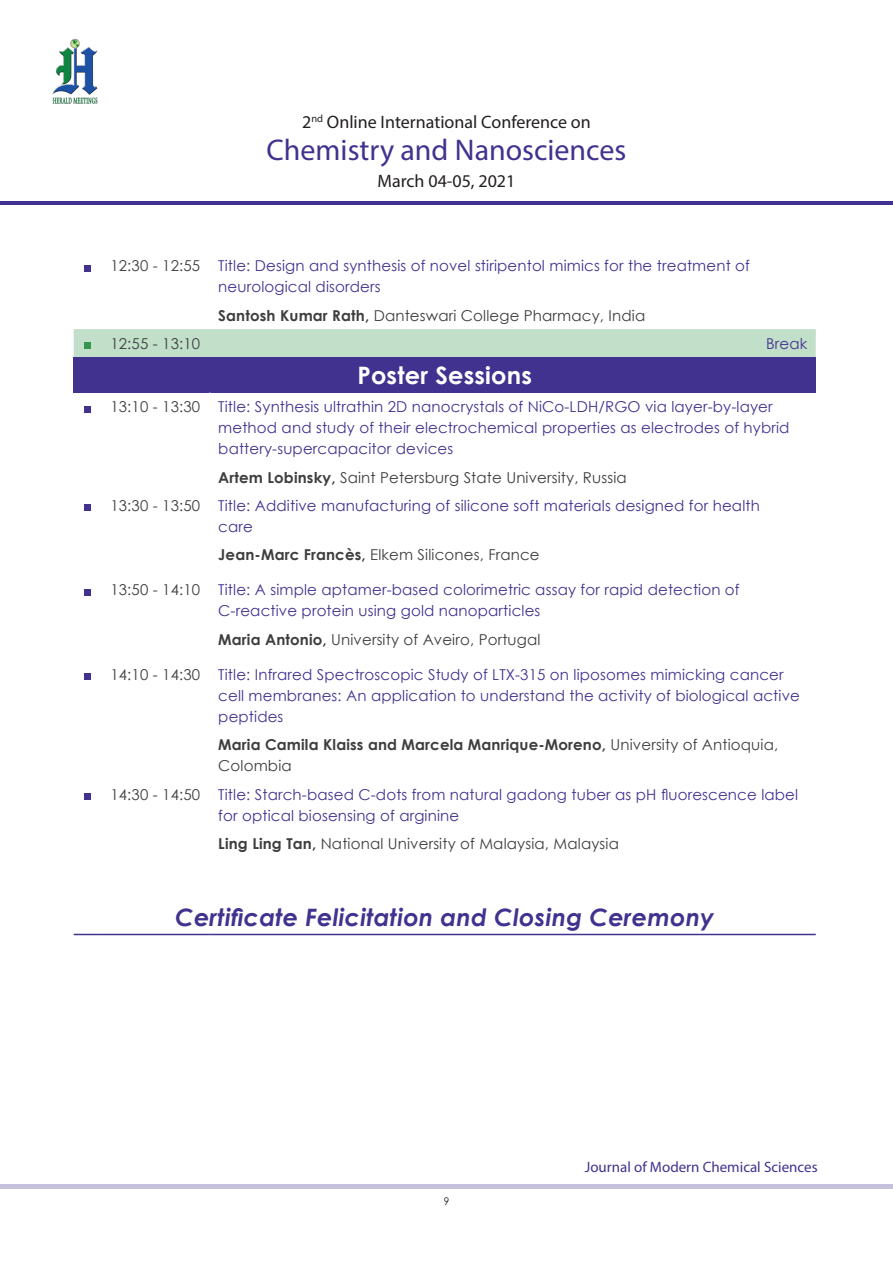
<style>
.page{position:relative;width:893px;height:1263px;background:#fff}
.page>*{position:absolute;margin:0;border:0;box-sizing:border-box;transform-origin:0 0}
.t1{font:30px "Myriad Pro";color:#42328f}
.t2{font:italic 700 24px "Century Gothic";letter-spacing:.01em;color:#42328f}
.t3{font:700 24px "Century Gothic";letter-spacing:.01em;color:#fff}
.t4{font:18px "Myriad Pro";color:#231f20}
.t5{font:15px/21px "Century Gothic";letter-spacing:.01em;color:#42328f}
.t6{font:15px "Century Gothic";letter-spacing:.01em;color:#3e3e3f}
.t7{font:700 15px/21px "Century Gothic";letter-spacing:.01em;color:#3e3e3f}
.t8{font:15px "Myriad Pro";color:#42328f}
.t9{font:10.5px "Century Gothic";color:#231f20;scale:.95 1}
.s1{font-weight:700}
.s2{font-weight:400}
</style>
<div class="page">
<hr style="left:0;top:202px;width:893px;height:3px;background:#42328f">
<img style="left:52px;top:38px;width:46px;height:66px">
<div style="left:74px;top:357px;width:742px;height:36px;background:#42328f"></div>
<svg style="left:74px;top:934px;width:28px;height:1px"></svg>
<hr style="left:102px;top:934px;width:108px;height:1px;background:#42328f">
<hr style="left:210px;top:934px;width:606px;height:1px;background:#42328f">
<svg style="left:85px;top:265px;width:6px;height:6px"></svg>
<div style="left:74px;top:329px;width:742px;height:28px;background:#c2dfca"></div>
<svg style="left:85px;top:406px;width:6px;height:6px"></svg>
<svg style="left:85px;top:505px;width:6px;height:6px"></svg>
<svg style="left:85px;top:589px;width:6px;height:6px"></svg>
<svg style="left:85px;top:674px;width:6px;height:6px"></svg>
<svg style="left:85px;top:793px;width:6px;height:6px"></svg>
<hr style="left:0;top:1184px;width:893px;height:4px;background:#c6c2dd">
<p class="t4" style="left:302px;top:110px;width:290px">2<sup>nd</sup> Online International Conference on</p>
<h1 class="t1" style="left:267px;top:131px;width:361px">Chemistry and Nanosciences</h1>
<p class="t4" style="left:378px;top:170px;width:139px">March 04-05, 2021</p>
<p class="t6" style="left:110px;top:255px;width:91px">12:30 - 12:55</p>
<p class="t5" style="left:218px;top:255px;width:533px">Title: Design and synthesis of novel stiripentol mimics for the treatment of neurological disorders</p>
<p class="t6" style="left:218px;top:305px;width:428px"><span class="s1">Santosh Kumar Rath,</span> Danteswari College Pharmacy, India</p>
<p class="t6" style="left:110px;top:333px;width:91px">12:55 - 13:10</p>
<p class="t5" style="left:766px;top:333px;width:43px">Break</p>
<p class="t3" style="left:357px;top:357px;width:176px">Poster Sessions</p>
<p class="t6" style="left:110px;top:396px;width:91px">13:10 - 13:30</p>
<p class="t5" style="left:218px;top:396px;width:573px">Title: Synthesis ultrathin 2D nanocrystals of NiCo-LDH/RGO via layer-by-layer method and study of their electrochemical properties as electrodes of hybrid battery-supercapacitor devices</p>
<p class="t6" style="left:218px;top:467px;width:410px"><span class="s1">Artem Lobinsky,</span> Saint Petersburg State University, Russia</p>
<p class="t6" style="left:110px;top:495px;width:91px">13:30 - 13:50</p>
<p class="t5" style="left:218px;top:495px;width:543px">Title: Additive manufacturing of silicone soft materials designed for health care</p>
<p class="t6" style="left:218px;top:544px;width:323px"><span class="s1">Jean-Marc Francès,</span> Elkem Silicones, France</p>
<p class="t6" style="left:110px;top:579px;width:91px">13:50 - 14:10</p>
<p class="t5" style="left:218px;top:579px;width:523px">Title: A simple aptamer-based colorimetric assay for rapid detection of<br>C-reactive protein using gold nanoparticles</p>
<p class="t6" style="left:218px;top:629px;width:324px"><span class="s1">Maria Antonio,</span> University of Aveiro, Portugal</p>
<p class="t6" style="left:110px;top:664px;width:91px">14:10 - 14:30</p>
<p class="t5" style="left:218px;top:664px;width:583px">Title: Infrared Spectroscopic Study of LTX-315 on liposomes mimicking cancer cell membranes: An application to understand the activity of biological active peptides</p>
<p class="t7" style="left:218px;top:734px;width:561px">Maria Camila Klaiss and Marcela Manrique-Moreno, <span class="s2">University of Antioquia,<br>Colombia</span></p>
<p class="t6" style="left:110px;top:784px;width:91px">14:30 - 14:50</p>
<p class="t5" style="left:218px;top:783px;width:581px">Title: Starch-based C-dots from natural gadong tuber as pH fluorescence label for optical biosensing of arginine</p>
<p class="t6" style="left:218px;top:833px;width:402px"><span class="s1">Ling Ling Tan,</span> National University of Malaysia, Malaysia</p>
<p class="t2" style="left:175px;top:899px;width:541px">Certificate Felicitation and Closing Ceremony</p>
<p class="t9" style="left:444px;top:1194px;width:7px">9</p>
<p class="t8" style="left:585px;top:1158px;width:234px">Journal of Modern Chemical Sciences</p>
</div>
